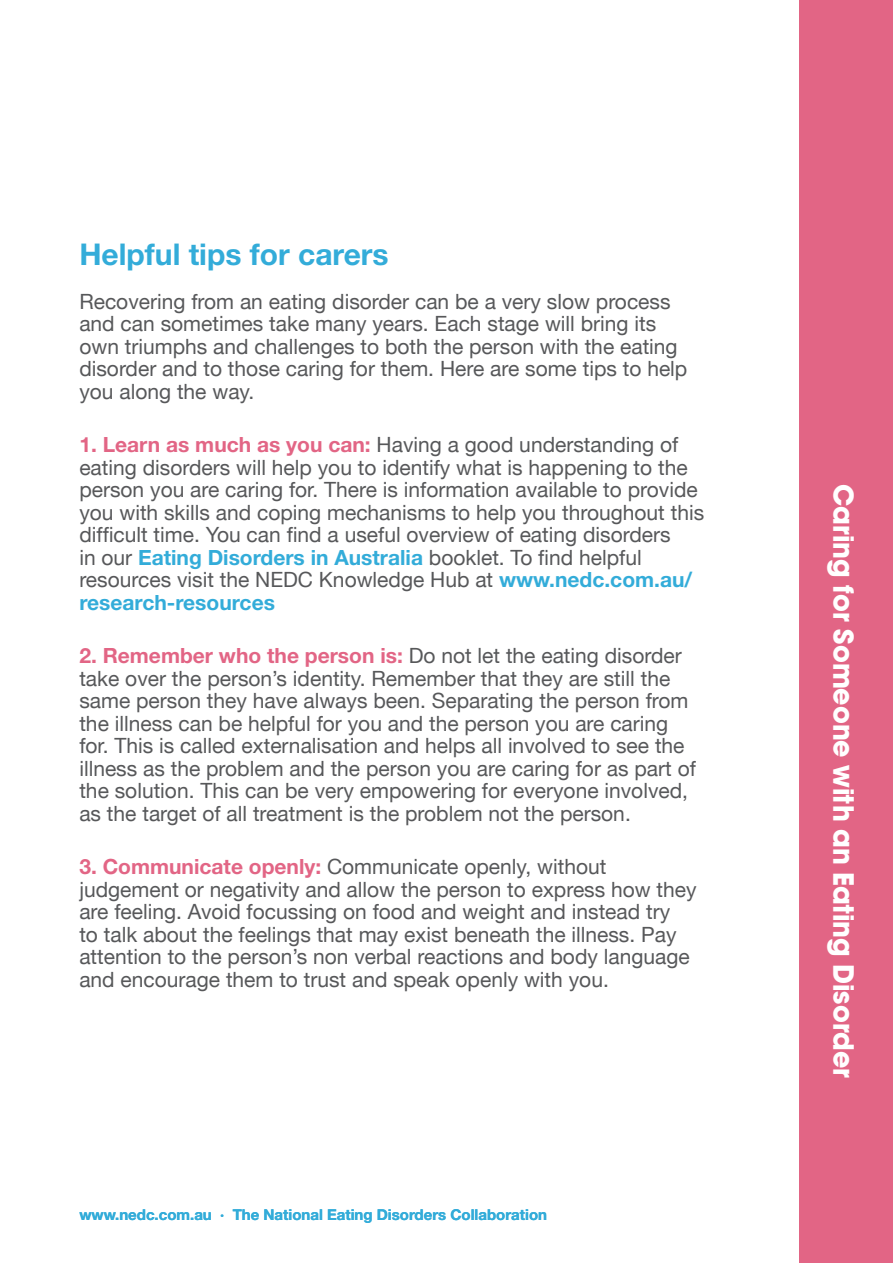
<style>
.page{position:relative;width:893px;height:1263px;background:#fff}
.page>*{position:absolute;margin:0;border:0;box-sizing:border-box;transform-origin:0 0}
.t1{font:30px "Avant Garde Md ITCTT Bold";color:#fff}
.t2{font:700 30px "Helvetica Neue LT Std";color:#33acd9}
.t3{font:21px/22.5px "Helvetica Neue LT";color:#57585a}
.t4{font:700 15px "Helvetica Neue LT Std";color:#33acd9}
.s1{font-family:"Helvetica Neue LT Std";font-weight:700;color:#e26585}
.s2{font-family:"Helvetica Neue LT Std";font-weight:700;color:#33acd9}
</style>
<div class="page">
<div style="left:799px;top:0;width:94px;height:1263px;background:#e26585"></div>
<p class="t2" style="left:79px;top:236px;width:311px">Helpful tips for carers</p>
<p class="t3" style="left:79px;top:289px;width:609px">Recovering from an eating disorder can be a very slow process and can sometimes take many years. Each stage will bring its own triumphs and challenges to both the person with the eating disorder and to those caring for them. Here are some tips to help you along the way.</p>
<p class="t3" style="left:79px;top:433px;width:626px"><span class="s1">1. Learn as much as you can:</span> Having a good understanding of eating disorders will help you to identify what is happening to the person you are caring for. There is information available to provide you with skills and coping mechanisms to help you throughout this difficult time. You can find a useful overview of eating disorders<br>in our <span class="s2">Eating Disorders in Australia</span> booklet. To find helpful resources visit the NEDC Knowledge Hub at <span class="s2">www.nedc.com.au/ research-resources</span></p>
<p class="t3" style="left:79px;top:644px;width:618px"><span class="s1">2. Remember who the person is:</span> Do not let the eating disorder take over the person’s identity. Remember that they are still the same person they have always been. Separating the person from the illness can be helpful for you and the person you are caring for. This is called externalisation and helps all involved to see the illness as the problem and the person you are caring for as part of the solution. This can be very empowering for everyone involved, as the target of all treatment is the problem not the person.</p>
<p class="t3" style="left:79px;top:855px;width:619px"><span class="s1">3. Communicate openly:</span> Communicate openly, without judgement or negativity and allow the person to express how they are feeling. Avoid focussing on food and weight and instead try<br>to talk about the feelings that may exist beneath the illness. Pay attention to the person’s non verbal reactions and body language and encourage them to trust and speak openly with you.</p>
<p class="t4" style="left:79px;top:1205px;width:469px">www.nedc.com.au ∙ The National Eating Disorders Collaboration</p>
<p class="t1" style="left:862px;top:484px;width:595px;rotate:90deg">Caring for Someone with an Eating Disorder</p>
</div>
